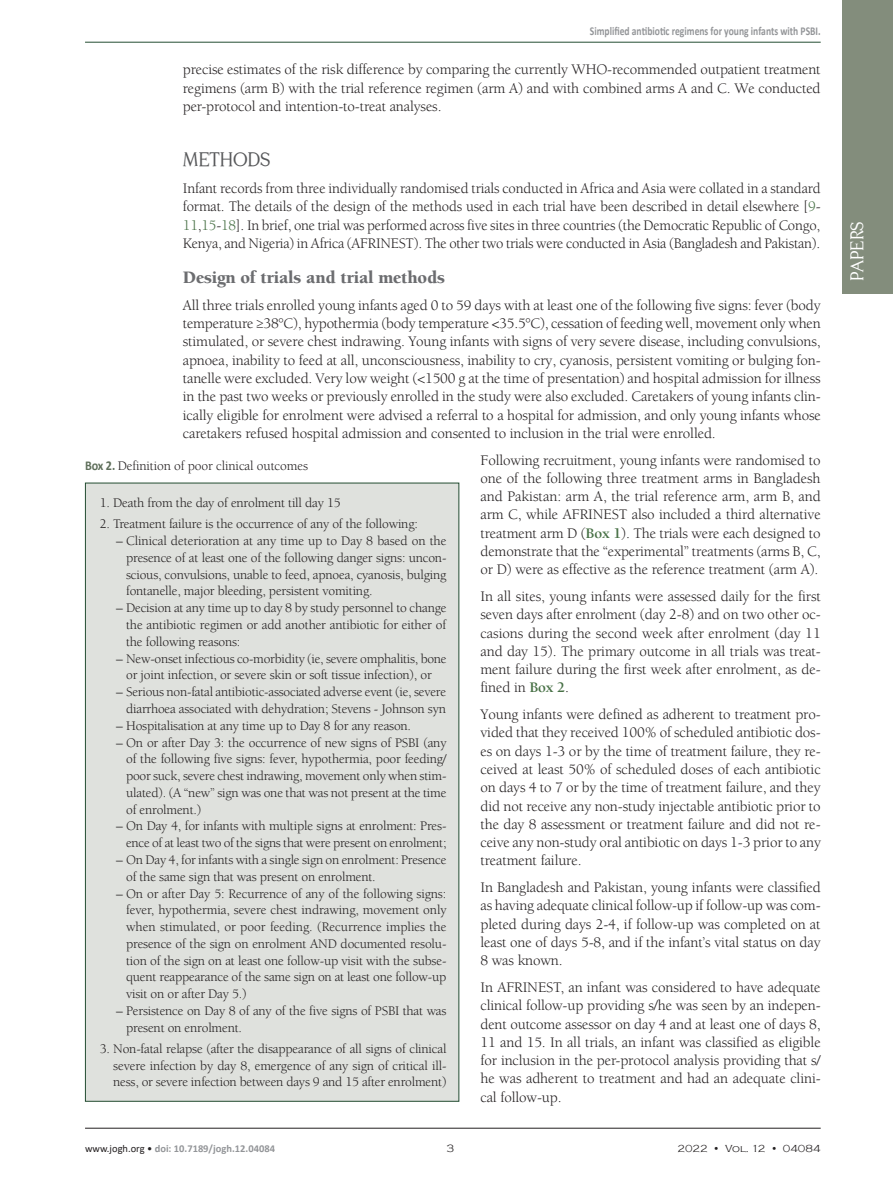
<style>
.page{position:relative;width:893px;height:1191px;background:#fff}
.page>*{position:absolute;margin:0;border:0;box-sizing:border-box;transform-origin:0 0}
.Podnaslovi_PAPERS{font:19.5px "Centabel";letter-spacing:-.01em;color:#57585a}
.Podnaslovi_PAPERS_2{font:900 18px "Berkeley Std";letter-spacing:-.01em;color:#6c6d70}
.t1{font:18px "Centabel";color:#fff}
.Tekst_Osnovni{font:15px/18.3px "Berkeley Std";letter-spacing:-.01em;color:#231f20;text-align:justify}
.Acknowledgments{font:13.5px/16.8px "Berkeley Std";letter-spacing:-.015em;color:#231f20;text-align:justify}
.potpisi_slike{font:13.5px "Berkeley Std";letter-spacing:-.01em;color:#231f20}
.t2{font:700 12px "Calibri";color:#939598;scale:.8 1}
.t3{font:300 10.95px "Copperplate Gothic";color:#231f20}
.t4{font:700 10.5px "Calibri";color:#939598}
.t5{font:300 10.5px "Copperplate Gothic";color:#231f20}
.s1{color:#477045}
.s2{font-weight:700;color:#477045}
.s3{font-family:"Calibri";font-weight:700;color:#5f6f5b}
.s4{font-weight:400;color:#231f20}
</style>
<div class="page">
<hr style="left:85px;top:1128px;width:736px;height:1px;background:#231f20">
<hr style="left:85px;top:42px;width:736px;height:1px;background:#244d32">
<div style="left:842px;top:0;width:51px;height:293px;background:#838d7c"></div>
<div style="left:85px;top:482px;width:374px;height:619px;background:#dfe1dd;border:1px solid #244d32"></div>
<p class="t2" style="left:590px;top:22px;width:290px">Simplified antibiotic regimens for young infants with PSBI.</p>
<p class="Tekst_Osnovni" style="left:183px;top:61px;width:639px">precise estimates of the risk difference by comparing the currently WHO-recommended outpatient treatment regimens (arm B) with the trial reference regimen (arm A) and with combined arms A and C. We conducted per-protocol and intention-to-treat analyses.</p>
<p class="Podnaslovi_PAPERS" style="left:183px;top:148px;width:89px">METHODS</p>
<p class="Tekst_Osnovni" style="left:183px;top:179px;width:639px">Infant records from three individually randomised trials conducted in Africa and Asia were collated in a standard format. The details of the design of the methods used in each trial have been described in detail elsewhere [<span class="s1">9</span>- <span class="s1">11</span>,<span class="s1">15</span>-<span class="s1">18</span>]. In brief, one trial was performed across five sites in three countries (the Democratic Republic of Congo, Kenya, and Nigeria) in Africa (AFRINEST). The other two trials were conducted in Asia (Bangladesh and Pakistan).</p>
<p class="Podnaslovi_PAPERS_2" style="left:183px;top:268px;width:264px">Design of trials and trial methods</p>
<p class="Tekst_Osnovni" style="left:183px;top:296px;width:639px">All three trials enrolled young infants aged 0 to 59 days with at least one of the following five signs: fever (body temperature ≥38°C), hypothermia (body temperature &lt;35.5°C), cessation of feeding well, movement only when stimulated, or severe chest indrawing. Young infants with signs of very severe disease, including convulsions, apnoea, inability to feed at all, unconsciousness, inability to cry, cyanosis, persistent vomiting or bulging fon&shy;tanelle were excluded. Very low weight (&lt;1500 g at the time of presentation) and hospital admission for illness in the past two weeks or previously enrolled in the study were also excluded. Caretakers of young infants clin&shy;ically eligible for enrolment were advised a referral to a hospital for admission, and only young infants whose caretakers refused hospital admission and consented to inclusion in the trial were enrolled.</p>
<p class="Tekst_Osnovni" style="left:480px;top:451px;width:342px">Following recruitment, young infants were randomised to one of the following three treatment arms in Bangladesh and Pakistan: arm A, the trial reference arm, arm B, and arm C, while AFRINEST also included a third alternative treatment arm D (<span class="s2">Box 1</span>). The trials were each designed to demonstrate that the “experimental” treatments (arms B, C, or D) were as effective as the reference treatment (arm A).</p>
<p class="Tekst_Osnovni" style="left:480px;top:587px;width:342px">In all sites, young infants were assessed daily for the first seven days after enrolment (day 2-8) and on two other oc&shy;casions during the second week after enrolment (day 11 and day 15). The primary outcome in all trials was treat&shy;ment failure during the first week after enrolment, as de&shy;fined in <span class="s2">Box 2</span>.</p>
<p class="Tekst_Osnovni" style="left:480px;top:705px;width:342px">Young infants were defined as adherent to treatment pro&shy;vided that they received 100% of scheduled antibiotic dos&shy;es on days 1-3 or by the time of treatment failure, they re&shy;ceived at least 50% of scheduled doses of each antibiotic on days 4 to 7 or by the time of treatment failure, and they did not receive any non-study injectable antibiotic prior to the day 8 assessment or treatment failure and did not re&shy;ceive any non-study oral antibiotic on days 1-3 prior to any treatment failure.</p>
<p class="Tekst_Osnovni" style="left:480px;top:878px;width:342px">In Bangladesh and Pakistan, young infants were classified as having adequate clinical follow-up if follow-up was com&shy;pleted during days 2-4, if follow-up was completed on at least one of days 5-8, and if the infant’s vital status on day 8 was known.</p>
<p class="Tekst_Osnovni" style="left:480px;top:978px;width:342px">In AFRINEST, an infant was considered to have adequate clinical follow-up providing s/he was seen by an indepen&shy;dent outcome assessor on day 4 and at least one of days 8, 11 and 15. In all trials, an infant was classified as eligible for inclusion in the per-protocol analysis providing that s/ he was adherent to treatment and had an adequate clini&shy;cal follow-up.</p>
<p class="potpisi_slike" style="left:85px;top:458px;width:224px"><span class="s3">Box 2.</span> Definition of poor clinical outcomes</p>
<p class="Acknowledgments" style="left:100px;top:495px;width:243px">1. Death from the day of enrolment till day 15</p>
<p class="Acknowledgments" style="left:100px;top:516px;width:320px">2. Treatment failure is the occurrence of any of the following:</p>
<p class="Acknowledgments" style="left:126px;top:533px;width:322px;text-indent:-10px">– Clinical deterioration at any time up to Day 8 based on the presence of at least one of the following danger signs: uncon&shy;scious, convulsions, unable to feed, apnoea, cyanosis, bulging fontanelle, major bleeding, persistent vomiting.</p>
<p class="Acknowledgments" style="left:126px;top:600px;width:322px;text-indent:-10px">– Decision at any time up to day 8 by study personnel to change the antibiotic regimen or add another antibiotic for either of the following reasons:</p>
<p class="Acknowledgments" style="left:116px;top:650px;width:332px;text-align:center">– New-onset infectious co-morbidity (ie, severe omphalitis, bone or joint infection, or severe skin or soft tissue infection), or</p>
<p class="Acknowledgments" style="left:116px;top:683px;width:331px;text-align:right">– Serious non-fatal antibiotic-associated adverse event (ie, severe diarrhoea associated with dehydration; Stevens - Johnson syn</p>
<p class="Acknowledgments" style="left:116px;top:717px;width:296px">– Hospitalisation at any time up to Day 8 for any reason.</p>
<p class="Acknowledgments" style="left:126px;top:734px;width:322px;text-indent:-10px">– On or after Day 3: the occurrence of new signs of PSBI (any of the following five signs: fever, hypothermia, poor feeding/ poor suck, severe chest indrawing, movement only when stim&shy;ulated). (A “new” sign was one that was not present at the time of enrolment.)</p>
<p class="Acknowledgments" style="left:116px;top:818px;width:332px;text-align:right">– On Day 4, for infants with multiple signs at enrolment: Pres&shy;ence of at least two of the signs that were present on enrolment;</p>
<p class="Acknowledgments" style="left:126px;top:851px;width:322px;text-indent:-10px">– On Day 4, for infants with a single sign on enrolment: Presence of the same sign that was present on enrolment.</p>
<p class="Acknowledgments" style="left:126px;top:885px;width:322px;text-indent:-10px">– On or after Day 5: Recurrence of any of the following signs: fever, hypothermia, severe chest indrawing, movement only when stimulated, or poor feeding. (Recurrence implies the presence of the sign on enrolment AND documented resolu&shy;tion of the sign on at least one follow-up visit with the subse&shy;quent reappearance of the same sign on at least one follow-up visit on or after Day 5.)</p>
<p class="Acknowledgments" style="left:126px;top:1002px;width:322px;text-indent:-10px">– Persistence on Day 8 of any of the five signs of PSBI that was present on enrolment.</p>
<p class="Acknowledgments" style="left:113px;top:1040px;width:335px;text-indent:-13px">3. Non-fatal relapse (after the disappearance of all signs of clinical severe infection by day 8, emergence of any sign of critical ill&shy;ness, or severe infection between days 9 and 15 after enrolment)</p>
<p class="t4" style="left:85px;top:1141px;width:191px"><span class="s4">www.jogh.org •</span> doi: 10.7189/jogh.12.04084</p>
<p class="t3" style="left:447px;top:1142px;width:9px">3</p>
<p class="t5" style="left:677px;top:1142px;width:145px">2022 • Vol. 12 • 04084</p>
<p class="t1" style="left:846px;top:281px;width:61px;rotate:-90deg">PAPERS</p>
</div>
